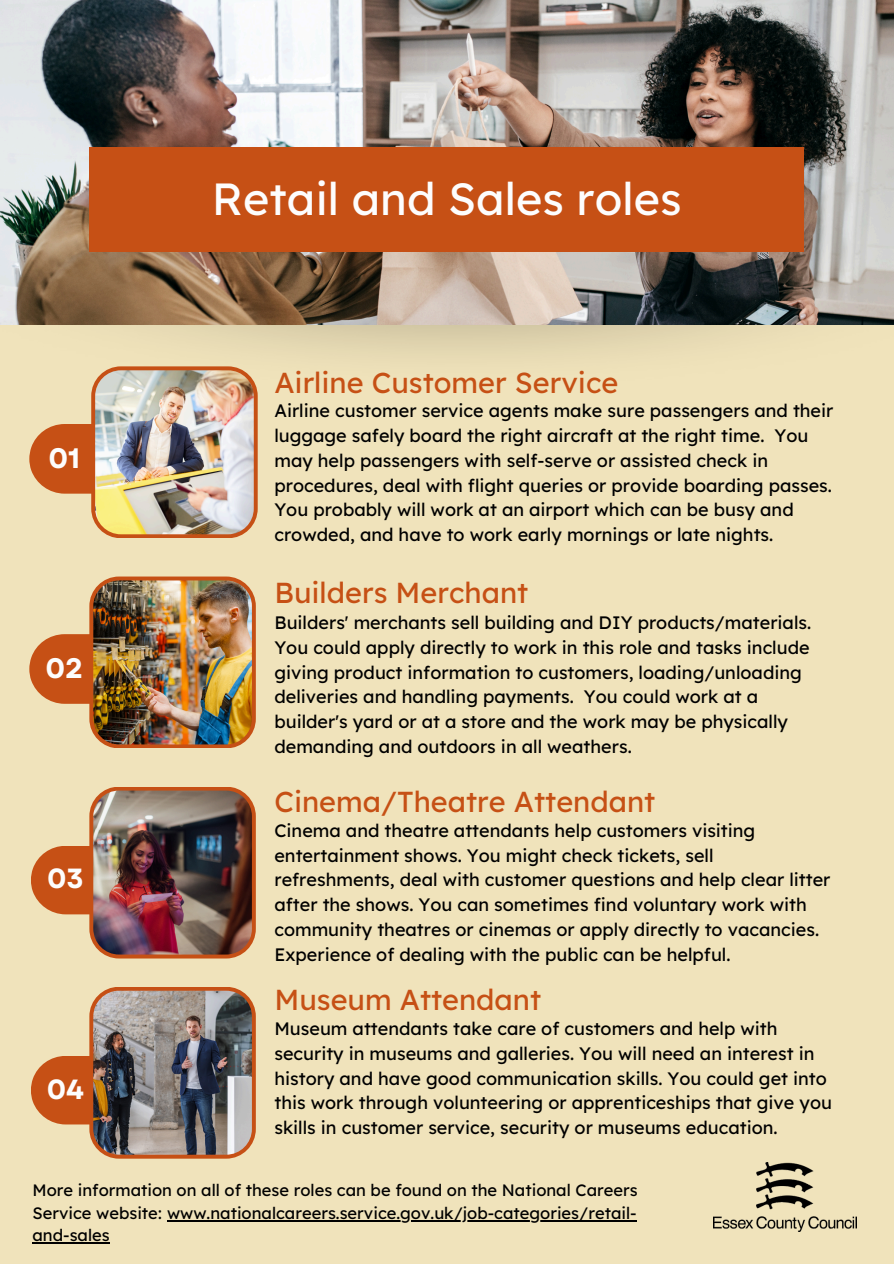
<style>
.page{position:relative;width:894px;height:1264px;background:#fff}
.page>*{position:absolute;margin:0;border:0;box-sizing:border-box;transform-origin:0 0}
.t1{font:45px "Lexend Deca";color:#fdfdfd}
.t2{font:28.95px "Lexend Deca";color:#c65015}
.t3{font:700 28.05px "Garet";color:#fdfdfd}
.t4{font:700 27.75px "Garet";color:#fdfdfd}
.t5{font:18px/24.8px "Lexend Deca";color:#000}
.t6{font:16.5px/22.5px "Lexend Deca";color:#000}
</style>
<div class="page">
<div style="left:0;top:0;width:893px;height:1263px;background:#f0e3bb"></div>
<img style="left:0;top:0;width:893px;height:325px">
<div style="left:89px;top:147px;width:714px;height:104px;background:#c65015"></div>
<img style="left:29px;top:366px;width:228px;height:172px">
<img style="left:31px;top:787px;width:225px;height:171px">
<img style="left:29px;top:576px;width:227px;height:172px">
<img style="left:31px;top:987px;width:225px;height:171px">
<img style="left:713px;top:1162px;width:142px;height:69px">
<hr style="left:167px;top:1219px;width:469px;height:2px;background:#000">
<hr style="left:32px;top:1242px;width:78px;height:1px;background:#000">
<p class="t1" style="left:212px;top:170px;width:471px">Retail and Sales roles</p>
<p class="t3" style="left:48px;top:438px;width:33px">01</p>
<p class="t3" style="left:45px;top:648px;width:39px">02</p>
<p class="t4" style="left:47px;top:858px;width:38px">03</p>
<h2 class="t4" style="left:47px;top:1069px;width:39px">04</h2>
<p class="t2" style="left:274px;top:364px;width:345px">Airline Customer Service</p>
<p class="t5" style="left:274px;top:398px;width:560px">Airline customer service agents make sure passengers and their luggage safely board the right aircraft at the right time. You may help passengers with self-serve or assisted check in procedures, deal with flight queries or provide boarding passes.<br>You probably will work at an airport which can be busy and crowded, and have to work early mornings or late nights.</p>
<p class="t2" style="left:274px;top:574px;width:255px">Builders Merchant</p>
<h2 class="t5" style="left:274px;top:610px;width:538px">Builders' merchants sell building and DIY products/materials.<br>You could apply directly to work in this role and tasks include giving product information to customers, loading/unloading deliveries and handling payments. You could work at a builder's yard or at a store and the work may be physically demanding and outdoors in all weathers.</h2>
<p class="t2" style="left:274px;top:783px;width:382px">Cinema/Theatre Attendant</p>
<p class="t5" style="left:274px;top:817px;width:557px">Cinema and theatre attendants help customers visiting entertainment shows. You might check tickets, sell refreshments, deal with customer questions and help clear litter after the shows. You can sometimes find voluntary work with community theatres or cinemas or apply directly to vacancies.<br>Experience of dealing with the public can be helpful.</p>
<p class="t2" style="left:274px;top:981px;width:268px">Museum Attendant</p>
<p class="t5" style="left:274px;top:1015px;width:559px">Museum attendants take care of customers and help with security in museums and galleries. You will need an interest in history and have good communication skills. You could get into this work through volunteering or apprenticeships that give you skills in customer service, security or museums education.</p>
<p class="t6" style="left:32px;top:1178px;width:606px">More information on all of these roles can be found on the National Careers<br>Service website: www.nationalcareers.service.gov.uk/job-categories/retail-</p>
<h2 class="t6" style="left:32px;top:1223px;width:79px">and-sales</h2>
</div>
